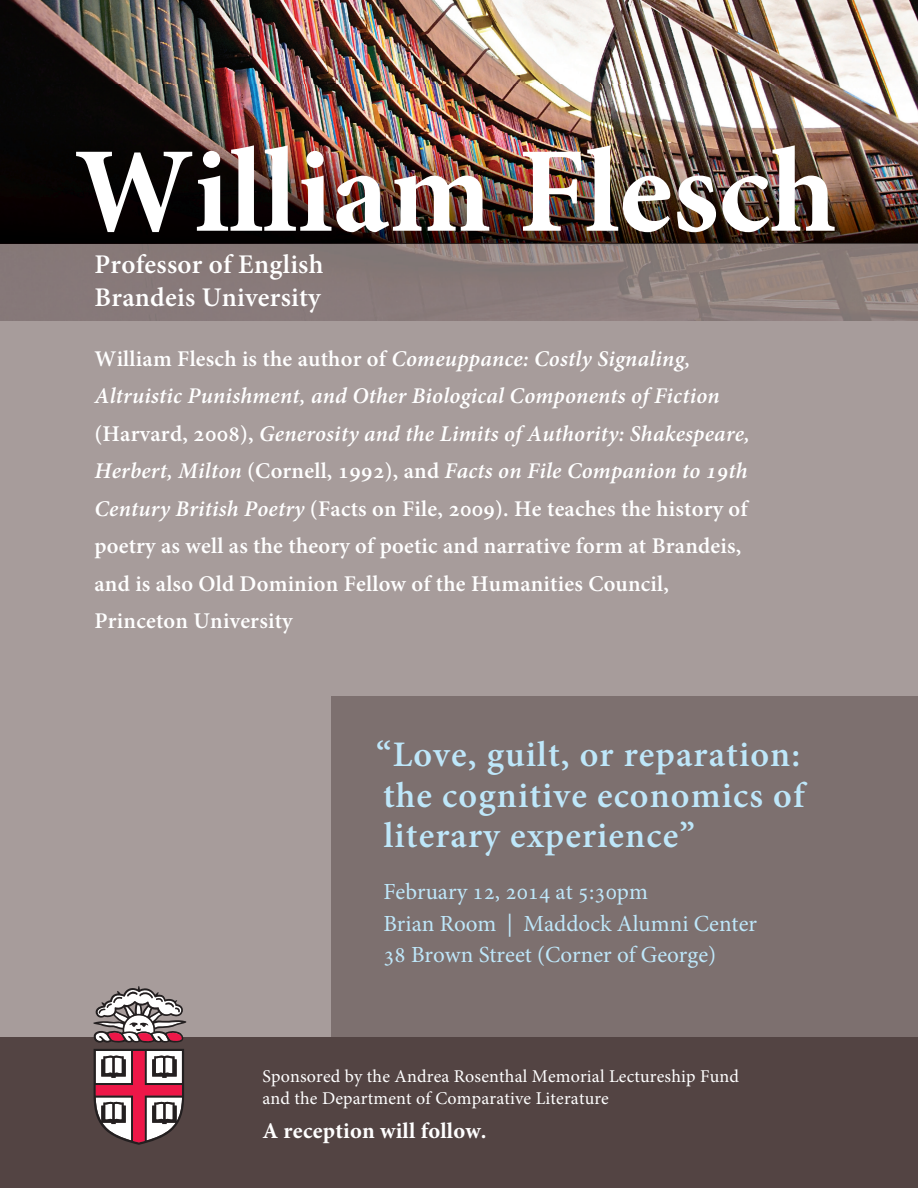
<style>
.page{position:relative;width:918px;height:1188px;background:#fff}
.page>*{position:absolute;margin:0;border:0;box-sizing:border-box;transform-origin:0 0}
.t1{font:700 121.5px "Minion Pro";color:#fff}
.t2{font:600 36px/40.5px "Minion Pro";letter-spacing:.03em;color:#bee7fa;text-align:justify}
.t3{font:600 27px/33px "Minion Pro";letter-spacing:.01em;color:#fff}
.t4{font:23.1px/31.5px "Minion Pro";color:#bee7fa}
.t5{font:600 22.5px/37.5px "Minion Pro";letter-spacing:.01em;color:#fff}
.t6{font:700 22.5px "Minion Pro";letter-spacing:.01em;color:#fff}
.t7{font:18px/21.6px "Minion Pro";letter-spacing:.01em;color:#fff}
.s1{font-style:italic}
</style>
<div class="page">
<img style="left:0;top:0;width:918px;height:320px">
<div style="left:0;top:320px;width:918px;height:717px;background:#a79c9b"></div>
<div style="left:332px;top:697px;width:586px;height:347px;background:#7d706f"></div>
<div style="left:0;top:1037px;width:918px;height:151px;background:#534443"></div>
<svg style="left:92px;top:985px;width:95px;height:160px"></svg>
<h1 class="t1" style="left:75px;top:106px;width:764px">William Flesch</h1>
<p class="t3" style="left:94px;top:248px;width:230px">Professor of English<br>Brandeis University</p>
<p class="t5" style="left:94px;top:339px;width:657px">William Flesch is the author of <span class="s1">Comeuppance: Costly Signaling, Altruistic Punishment, and Other Biological Components of Fiction </span>(Harvard, 2008), <span class="s1">Generosity and the Limits of Authority: Shakespeare, Herbert, Milton</span> (Cornell, 1992), and <span class="s1">Facts on File Companion to 19th Century British Poetry</span> (Facts on File, 2009). He teaches the history of poetry as well as the theory of poetic and narrative form at Brandeis, and is also Old Dominion Fellow of the Humanities Council, Princeton University</p>
<h2 class="t2" style="left:376px;top:734px;width:430px">“Love, guilt, or reparation: the cognitive economics of literary experience”</h2>
<p class="t4" style="left:383px;top:876px;width:375px">February 12, 2014 at 5:30pm<br>Brian Room | Maddock Alumni Center<br>38 Brown Street (Corner of George)</p>
<p class="t7" style="left:262px;top:1066px;width:478px">Sponsored by the Andrea Rosenthal Memorial Lectureship Fund and the Department of Comparative Literature</p>
<p class="t6" style="left:262px;top:1115px;width:226px">A reception will follow.</p>
</div>
